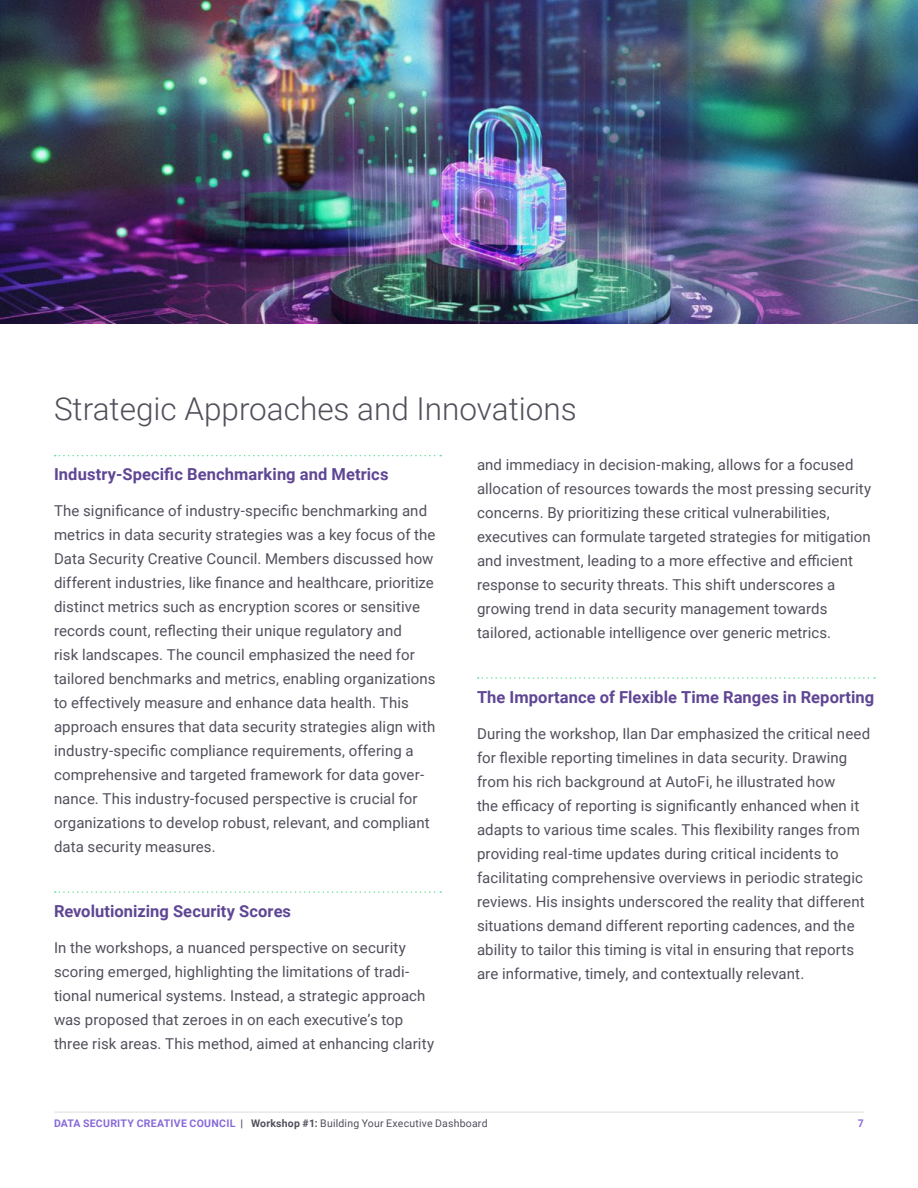
<style>
.page{position:relative;width:918px;height:1188px;background:#fff}
.page>*{position:absolute;margin:0;border:0;box-sizing:border-box;transform-origin:0 0}
.HEADLINE-3{font:300 31.5px "Roboto";color:#524f5b}
.Subhead_-_Left{font:700 16.5px "Roboto";letter-spacing:.005em;color:#5f4694}
.Body_Copy{font:15px/24px "Roboto";letter-spacing:.005em;color:#524f5b}
.t1{font:10.5px "Roboto";letter-spacing:.02em;color:#524f5b}
.t2{font:700 10.5px "Roboto";color:#886ad8}
.s1{font-weight:700;color:#886ad8}
.s2{font-weight:700}
</style>
<div class="page">
<svg style="left:55px;top:455px;width:386px;height:1px"></svg>
<svg style="left:55px;top:891px;width:386px;height:2px"></svg>
<svg style="left:478px;top:677px;width:397px;height:2px"></svg>
<img style="left:0;top:0;width:918px;height:324px">
<hr style="left:54px;top:1112px;width:810px;height:1px;background:#dcdcde">
<p class="HEADLINE-3" style="left:54px;top:386px;width:524px">Strategic Approaches and Innovations</p>
<p class="Subhead_-_Left" style="left:54px;top:463px;width:336px">Industry-Specific Benchmarking and Metrics</p>
<p class="Body_Copy" style="left:54px;top:498px;width:383px">The significance of industry-specific benchmarking and metrics in data security strategies was a key focus of the Data Security Creative Council. Members discussed how different industries, like finance and healthcare, prioritize distinct metrics such as encryption scores or sensitive records count, reflecting their unique regulatory and<br>risk landscapes. The council emphasized the need for tailored benchmarks and metrics, enabling organizations to effectively measure and enhance data health. This approach ensures that data security strategies align with industry-specific compliance requirements, offering a comprehensive and targeted framework for data gover&shy;nance. This industry-focused perspective is crucial for organizations to develop robust, relevant, and compliant data security measures.</p>
<p class="Subhead_-_Left" style="left:54px;top:899px;width:239px">Revolutionizing Security Scores</p>
<p class="Body_Copy" style="left:54px;top:935px;width:382px">In the workshops, a nuanced perspective on security scoring emerged, highlighting the limitations of tradi&shy;tional numerical systems. Instead, a strategic approach was proposed that zeroes in on each executive’s top three risk areas. This method, aimed at enhancing clarity</p>
<p class="Body_Copy" style="left:477px;top:452px;width:396px">and immediacy in decision-making, allows for a focused allocation of resources towards the most pressing security concerns. By prioritizing these critical vulnerabilities, executives can formulate targeted strategies for mitigation and investment, leading to a more effective and efficient response to security threats. This shift underscores a growing trend in data security management towards tailored, actionable intelligence over generic metrics.</p>
<p class="Subhead_-_Left" style="left:477px;top:685px;width:399px">The Importance of Flexible Time Ranges in Reporting</p>
<p class="Body_Copy" style="left:477px;top:721px;width:395px">During the workshop, Ilan Dar emphasized the critical need for flexible reporting timelines in data security. Drawing from his rich background at AutoFi, he illustrated how<br>the efficacy of reporting is significantly enhanced when it adapts to various time scales. This flexibility ranges from providing real-time updates during critical incidents to facilitating comprehensive overviews in periodic strategic reviews. His insights underscored the reality that different situations demand different reporting cadences, and the ability to tailor this timing is vital in ensuring that reports are informative, timely, and contextually relevant.</p>
<p class="t1" style="left:54px;top:1116px;width:435px"><span class="s1">DATA SECURITY CREATIVE COUNCIL</span> <span class="s2">| Workshop #1:</span> Building Your Executive Dashboard</p>
<p class="t2" style="left:858px;top:1116px;width:8px">7</p>
</div>
